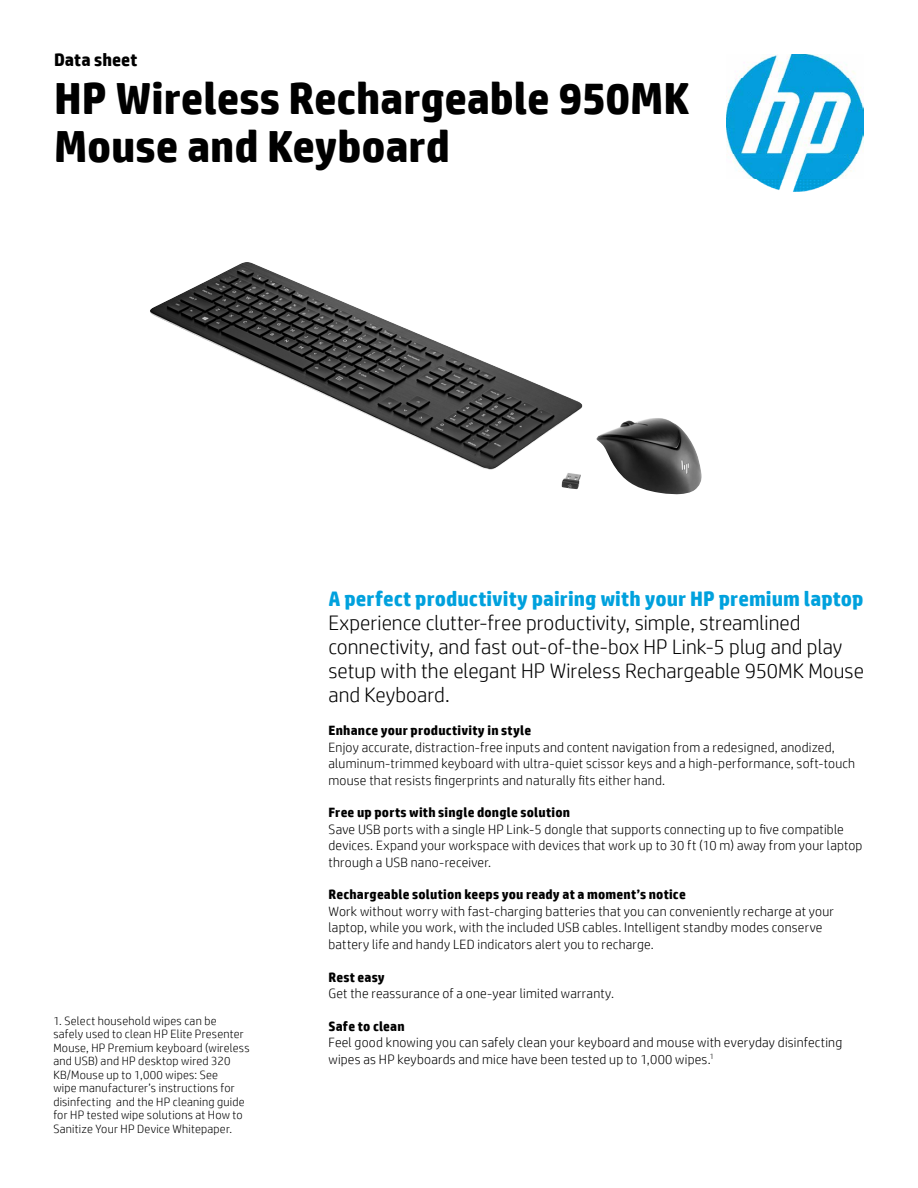
<style>
.page{position:relative;width:918px;height:1188px;background:#fff}
.page>*{position:absolute;margin:0;border:0;box-sizing:border-box;transform-origin:0 0}
.t1{font:700 45px/48px "HP Simplified";color:#000}
.t2{font:300 21px/24px "HP Simplified";color:#000}
.t3{font:700 21px "HP Simplified";color:#00a1dd}
.t4{font:700 18px "HP Simplified";color:#000}
.t5{font:300 13.5px/16.5px "HP Simplified";letter-spacing:.015em;color:#000}
.t6{font:700 13.5px "HP Simplified";letter-spacing:.015em;color:#000}
.t7{font:300 12px/13.5px "HP Simplified";letter-spacing:.02em;color:#000}
</style>
<div class="page">
<img style="left:727px;top:54px;width:137px;height:137px">
<img style="left:150px;top:262px;width:552px;height:232px">
<h3 class="t4" style="left:54px;top:49px;width:85px">Data sheet</h3>
<h1 class="t1" style="left:54px;top:74px;width:637px">HP Wireless Rechargeable 950MK<br>Mouse and Keyboard</h1>
<p class="t7" style="left:53px;top:1014px;width:198px">1. Select household wipes can be<br>safely used to clean HP Elite Presenter Mouse, HP Premium keyboard (wireless and USB) and HP desktop wired 320<br>KB/Mouse up to 1,000 wipes: See<br>wipe manufacturer’s instructions for disinfecting and the HP cleaning guide for HP tested wipe solutions at How to Sanitize Your HP Device Whitepaper.</p>
<h2 class="t3" style="left:328px;top:587px;width:537px">A perfect productivity pairing with your HP premium laptop</h2>
<h2 class="t2" style="left:328px;top:611px;width:537px">Experience clutter-free productivity, simple, streamlined connectivity, and fast out-of-the-box HP Link-5 plug and play setup with the elegant HP Wireless Rechargeable 950MK Mouse and Keyboard.</h2>
<p class="t6" style="left:328px;top:722px;width:204px">Enhance your productivity in style</p>
<p class="t5" style="left:328px;top:738px;width:528px">Enjoy accurate, distraction-free inputs and content navigation from a redesigned, anodized, aluminum-trimmed keyboard with ultra-quiet scissor keys and a high-performance, soft-touch mouse that resists fingerprints and naturally fits either hand.</p>
<p class="t6" style="left:328px;top:805px;width:243px">Free up ports with single dongle solution</p>
<p class="t5" style="left:328px;top:821px;width:536px">Save USB ports with a single HP Link-5 dongle that supports connecting up to five compatible devices. Expand your workspace with devices that work up to 30 ft (10 m) away from your laptop through a USB nano-receiver.</p>
<p class="t6" style="left:328px;top:887px;width:359px">Rechargeable solution keeps you ready at a moment’s notice</p>
<p class="t5" style="left:328px;top:903px;width:507px">Work without worry with fast-charging batteries that you can conveniently recharge at your laptop, while you work, with the included USB cables. Intelligent standby modes conserve battery life and handy LED indicators alert you to recharge.</p>
<p class="t6" style="left:328px;top:969px;width:58px">Rest easy</p>
<p class="t5" style="left:328px;top:985px;width:287px">Get the reassurance of a one-year limited warranty.</p>
<p class="t6" style="left:328px;top:1018px;width:78px">Safe to clean</p>
<p class="t5" style="left:328px;top:1034px;width:515px">Feel good knowing you can safely clean your keyboard and mouse with everyday disinfecting wipes as HP keyboards and mice have been tested up to 1,000 wipes.<sup>1</sup></p>
</div>
